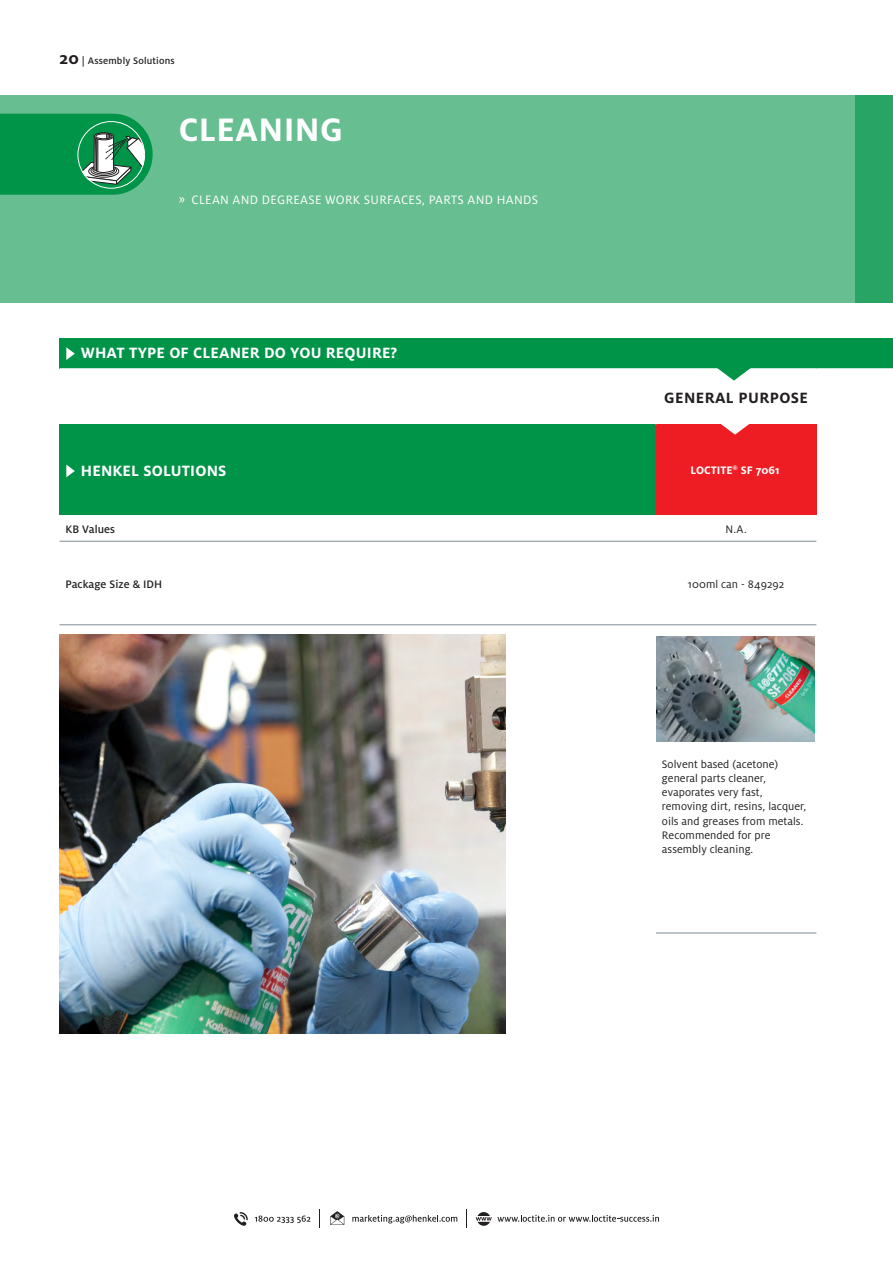
<style>
.page{position:relative;width:893px;height:1263px;background:#fff}
.page>*{position:absolute;margin:0;border:0;box-sizing:border-box;transform-origin:0 0}
.Headline_24_26_grey{font:700 36px "Henkel Milo";letter-spacing:.01em;color:#fff}
.Copy_9_12_black{font:700 16.5px "Henkel Milo";letter-spacing:.01em;color:#fff}
.Copy_9_12_black-2{font:700 16.5px "Henkel Milo";letter-spacing:.025em;color:#231f20}
.t1{font:13.5px "Henkel Milo";letter-spacing:.02em;color:#fff}
.Copy_9_12_black-3{font:12px/14.2px "Henkel Milo";letter-spacing:.005em;color:#231f20}
.Copy_9_12_black-4{font:500 12px "Henkel Milo";letter-spacing:.005em;color:#231f20}
.Copy_9_12_black-5{font:700 12px "Henkel Milo";color:#fff}
.t2{font:500 10.5px "Henkel Milo";letter-spacing:.015em;color:#231f20}
.s1{font-weight:700;font-size:18px}
</style>
<div class="page">
<div style="left:0;top:96px;width:893px;height:207px;background:#66be91"></div>
<div style="left:855px;top:96px;width:38px;height:207px;background:#28a465"></div>
<svg style="left:0;top:114px;width:153px;height:81px;background:#219c5d"></svg>
<hr style="left:95px;top:138px;width:1px;height:32px;background:#231f20">
<hr style="left:96px;top:139px;width:1px;height:32px;background:#231f20">
<hr style="left:98px;top:139px;width:1px;height:32px;background:#231f20">
<div style="left:78px;top:121px;width:66px;height:68px;border:1px solid #fff;border-radius:50%"></div>
<div style="left:60px;top:339px;width:833px;height:30px;background:#009449"></div>
<div style="left:60px;top:424px;width:596px;height:91px;background:#009449"></div>
<div style="left:656px;top:424px;width:160px;height:91px;background:#ee1d23"></div>
<hr style="left:60px;top:541px;width:596px;height:1px;background:#7b8c95">
<hr style="left:656px;top:541px;width:160px;height:1px;background:#7b8c95">
<hr style="left:60px;top:624px;width:596px;height:1px;background:#7b8c95">
<hr style="left:656px;top:624px;width:160px;height:1px;background:#7b8c95">
<hr style="left:656px;top:932px;width:160px;height:1px;background:#7b8c95">
<hr style="left:60px;top:368px;width:596px;height:2px;background:#fff">
<hr style="left:656px;top:368px;width:160px;height:2px;background:#fff">
<hr style="left:816px;top:368px;width:77px;height:2px;background:#fff">
<svg style="left:66px;top:347px;width:9px;height:13px"></svg>
<svg style="left:66px;top:465px;width:9px;height:12px"></svg>
<svg style="left:717px;top:368px;width:34px;height:13px"></svg>
<img style="left:657px;top:637px;width:157px;height:105px">
<img style="left:60px;top:634px;width:445px;height:399px">
<svg style="left:721px;top:424px;width:28px;height:11px"></svg>
<svg style="left:330px;top:1211px;width:14px;height:14px"></svg>
<svg style="left:234px;top:1212px;width:14px;height:14px"></svg>
<svg style="left:255px;top:1215px;width:55px;height:8px"></svg>
<svg style="left:352px;top:1215px;width:105px;height:8px"></svg>
<svg style="left:476px;top:1212px;width:183px;height:14px"></svg>
<svg style="left:319px;top:1209px;width:1px;height:19px"></svg>
<svg style="left:466px;top:1209px;width:1px;height:19px"></svg>
<p class="t2" style="left:60px;top:55px;width:117px"><span class="s1">20</span> | Assembly Solutions</p>
<p class="Headline_24_26_grey" style="left:179px;top:109px;width:166px">CLEANING</p>
<p class="t1" style="left:179px;top:192px;width:361px">» CLEAN AND DEGREASE WORK SURFACES, PARTS AND HANDS</p>
<p class="Copy_9_12_black" style="left:81px;top:344px;width:318px">WHAT TYPE OF CLEANER DO YOU REQUIRE?</p>
<p class="Copy_9_12_black-2" style="left:664px;top:389px;width:145px">GENERAL PURPOSE</p>
<p class="Copy_9_12_black" style="left:81px;top:461px;width:147px">HENKEL SOLUTIONS</p>
<p class="Copy_9_12_black-5" style="left:690px;top:464px;width:91px">LOCTITE<sup>®</sup> SF 7061</p>
<p class="Copy_9_12_black-4" style="left:66px;top:522px;width:51px">KB Values</p>
<p class="Copy_9_12_black-3" style="left:726px;top:522px;width:23px">N.A.</p>
<p class="Copy_9_12_black-4" style="left:66px;top:577px;width:98px">Package Size &amp; IDH</p>
<p class="Copy_9_12_black-3" style="left:688px;top:577px;width:98px">100ml can - 849292</p>
<p class="Copy_9_12_black-3" style="left:662px;top:757px;width:146px">Solvent based (acetone) general parts cleaner, evaporates very fast, removing dirt, resins, lacquer, oils and greases from metals.<br>Recommended for pre assembly cleaning.</p>
</div>
